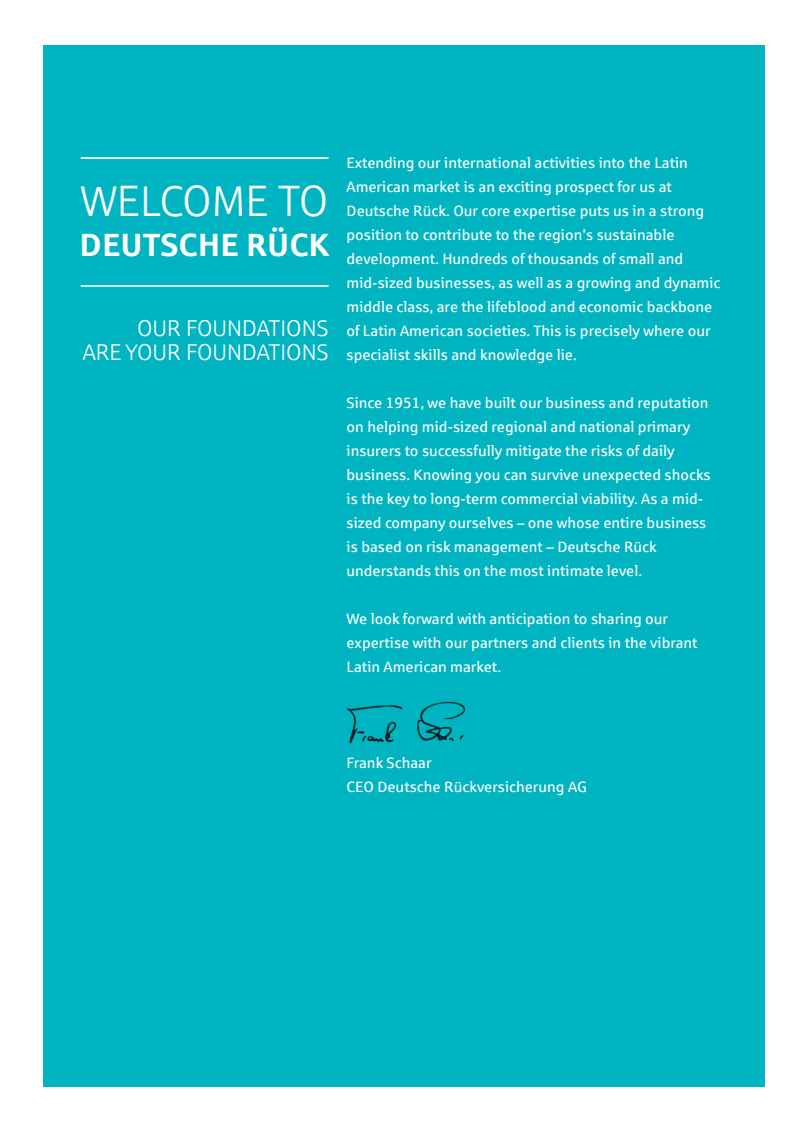
<style>
.page{position:relative;width:808px;height:1127px;background:#fff}
.page>*{position:absolute;margin:0;border:0;box-sizing:border-box;transform-origin:0 0}
.t1{font:43.05px "Sparkasse Lt";color:#fff}
.t2{font:700 32.25px "Sparkasse Rg";color:#fff}
.t3{font:22.5px/24px "Sparkasse Lt";color:#fff;text-align:right}
.t4{font:15px/24px "Sparkasse Rg";color:#fff}
</style>
<div class="page">
<div style="left:43px;top:45px;width:721px;height:1041px;background:#00b5c1"></div>
<hr style="left:81px;top:157px;width:248px;height:2px;background:#fff">
<hr style="left:81px;top:285px;width:248px;height:2px;background:#fff">
<img style="left:347px;top:701px;width:119px;height:43px">
<h1 class="t1" style="left:81px;top:176px;width:249px">WELCOME TO</h1>
<h2 class="t2" style="left:80px;top:224px;width:252px">DEUTSCHE RÜCK</h2>
<h3 class="t3" style="left:83px;top:316px;width:247px">OUR FOUNDATIONS<br>ARE YOUR FOUNDATIONS</h3>
<p class="t4" style="left:347px;top:150px;width:375px">Extending our international activities into the Latin American market is an exciting prospect for us at Deutsche Rück. Our core expertise puts us in a strong position to contribute to the region's sustainable development. Hundreds of thousands of small and mid-sized businesses, as well as a growing and dynamic middle class, are the lifeblood and economic backbone of Latin American societies. This is precisely where our specialist skills and knowledge lie.</p>
<p class="t4" style="left:347px;top:390px;width:366px">Since 1951, we have built our business and reputation on helping mid-sized regional and national primary insurers to successfully mitigate the risks of daily business. Knowing you can survive unexpected shocks is the key to long-term commercial viability. As a mid&shy;sized company ourselves – one whose entire business is based on risk management – Deutsche Rück understands this on the most intimate level.</p>
<p class="t4" style="left:347px;top:606px;width:353px">We look forward with anticipation to sharing our expertise with our partners and clients in the vibrant<br>Latin American market.</p>
<p class="t4" style="left:347px;top:750px;width:242px">Frank Schaar<br>CEO Deutsche Rückversicherung AG</p>
</div>
